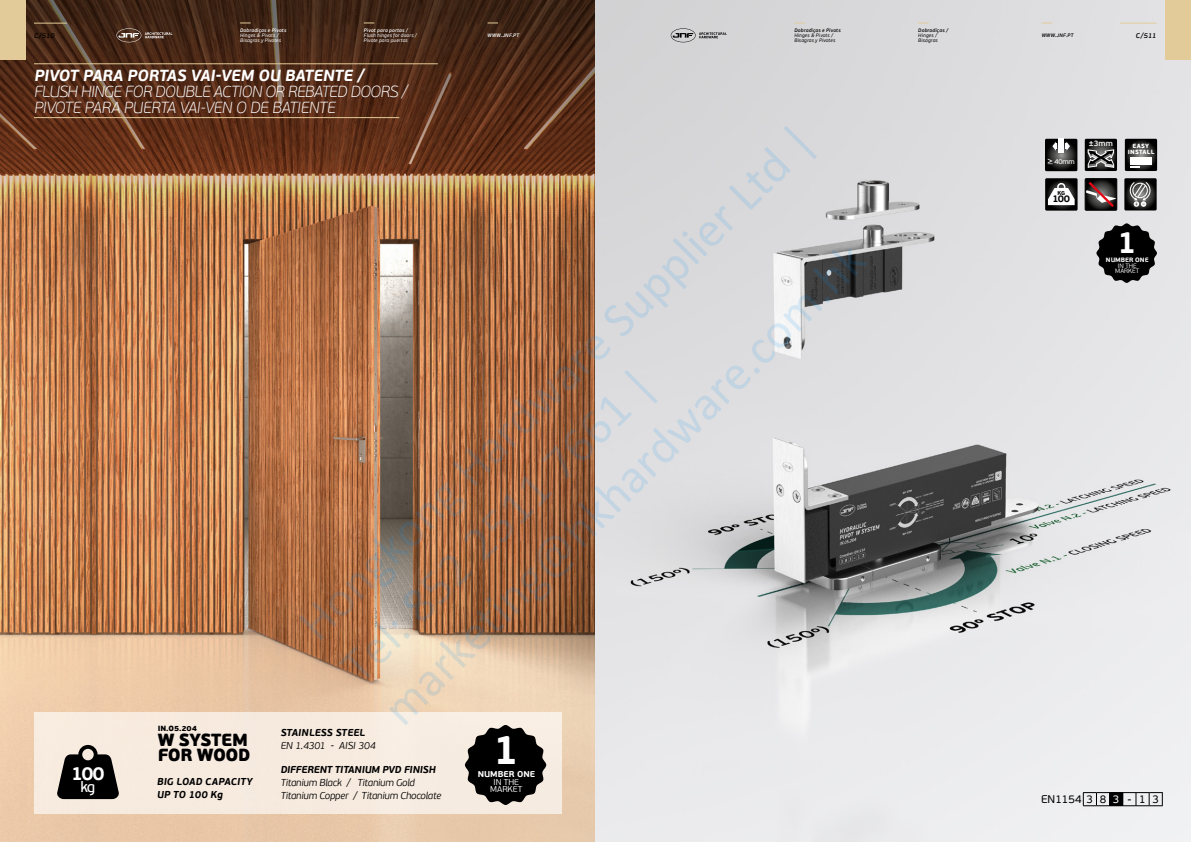
<style>
.page{position:relative;width:1191px;height:842px;background:#fff}
.page>*{position:absolute;margin:0;border:0;box-sizing:border-box;transform-origin:0 0}
.t1{font:50px/60px "Calibri";color:rgb(13 145 242/.13)}
.t2{font:700 40.6px "PF Beau Sans Pro";color:#fff}
.t3{font:700 30.2px "PF Beau Sans Pro";color:#fff}
.t4{font:700 18.7px "PF Beau Sans Pro";color:#fff}
.t5{font:900 17.5px/15px "PF Beau Sans Pro";letter-spacing:-.02em;color:#000}
.t6{font:italic 100 16px/16px "PF Beau Sans Pro";letter-spacing:-.025em;color:#fff}
.t7{font:italic 700 16px "PF Beau Sans Pro";letter-spacing:-.01em;color:#fff}
.t8{font:14.9px "PF Beau Sans Pro Bbook";color:#fff}
.t9{font:11.1px "PF Beau Sans Pro";color:#000}
.t10{font:italic 700 10px/13px "PF Beau Sans Pro";color:#000}
.t11{font:italic 300 10px/13px "PF Beau Sans Pro";letter-spacing:-.02em;color:#000}
.t12{font:italic 300 10px "PF Beau Sans Pro";letter-spacing:.005em;color:#000}
.t13{font:700 9.6px "PF Beau Sans Pro";color:#000}
.t14{font:300 8.5px/7.6px "PF Beau Sans Pro";color:#fff;text-align:center}
.t15{font:700 8.5px "PF Beau Sans Pro";color:#fff}
.t16{font:600 7.9px "PF Beau Sans Pro";color:#fff}
.t17{font:900 7.5px "PF Beau Sans Pro";letter-spacing:-.01em;color:#000}
.t18{font:italic 600 7px "PF Beau Sans Pro";color:#000}
.t19{font:7px "PF Beau Sans Pro Bbook";color:#fff}
.t20{font:300 6.3px/5.7px "PF Beau Sans Pro";color:#fff;text-align:center}
.t21{font:700 6.3px "PF Beau Sans Pro";color:#fff}
.t22{font:900 6px/6px "PF Beau Sans Pro";letter-spacing:.045em;color:#fff;text-align:center}
.t23{font:700 5.8px "PF Beau Sans Pro";color:#000}
.t24{font:italic 5px/5px "PF Beau Sans Pro";letter-spacing:.02em;color:#fff}
.t25{font:italic 5px/5px "PF Beau Sans Pro";letter-spacing:.02em;color:#000}
.t26{font:italic 600 5px "PF Beau Sans Pro";letter-spacing:.025em;color:#fff}
.t27{font:italic 600 5px "PF Beau Sans Pro";letter-spacing:.025em;color:#000}
.s1{font-size:8.8px}
.s2{color:#fff}
</style>
<div class="page">
<img style="left:0;top:0;width:1191px;height:842px">
<div style="left:0;top:0;width:25px;height:59px;background:#e2cb99"></div>
<hr style="left:34px;top:23px;width:33px;height:1px;background:#e2cb99">
<svg style="left:116px;top:28px;width:56px;height:14px"></svg>
<svg style="left:1083px;top:792px;width:79px;height:14px"></svg>
<hr style="left:34px;top:117px;width:365px;height:1px;background:#e2cb99">
<hr style="left:34px;top:64px;width:404px;height:1px;background:#e2cb99">
<div style="left:1165px;top:0;width:26px;height:59px;background:#e2cb99"></div>
<hr style="left:1120px;top:23px;width:36px;height:1px;background:#e2cb99">
<svg style="left:671px;top:28px;width:56px;height:14px"></svg>
<div style="left:34px;top:712px;width:527px;height:101px;background:#f7ebdf"></div>
<svg style="left:57px;top:745px;width:62px;height:54px"></svg>
<svg style="left:465px;top:725px;width:81px;height:80px"></svg>
<svg style="left:1124px;top:139px;width:33px;height:32px"></svg>
<div style="left:1130px;top:157px;width:21px;height:8px;background:#fff"></div>
<svg style="left:1084px;top:139px;width:33px;height:32px"></svg>
<svg style="left:1124px;top:178px;width:32px;height:32px"></svg>
<div style="left:1084px;top:178px;width:33px;height:33px;border:1px solid #000"></div>
<svg style="left:1085px;top:179px;width:31px;height:31px"></svg>
<svg style="left:1045px;top:139px;width:32px;height:32px"></svg>
<svg style="left:1096px;top:223px;width:61px;height:60px;background:#414141"></svg>
<svg style="left:1045px;top:178px;width:32px;height:33px"></svg>
<p class="t26" style="left:364px;top:27px;width:46px">Pivot para portas /</p>
<p class="t24" style="left:364px;top:33px;width:55px">Flush hinges for doors /<br>Pivote para puertas</p>
<p class="t26" style="left:487px;top:32px;width:33px">WWW.JNF.PT</p>
<p class="t27" style="left:918px;top:27px;width:31px">Dobradiças /</p>
<p class="t25" style="left:918px;top:33px;width:21px">Hinges /<br>Bisagras</p>
<p class="t26" style="left:240px;top:27px;width:48px">Dobradiças e Pivots</p>
<p class="t24" style="left:240px;top:33px;width:42px">Hinges &amp; Pivots /<br>Bisagras y Pivotes</p>
<p class="t27" style="left:794px;top:27px;width:48px">Dobradiças e Pivots</p>
<p class="t25" style="left:794px;top:33px;width:42px">Hinges &amp; Pivots /<br>Bisagras y Pivotes</p>
<p class="t27" style="left:1041px;top:32px;width:33px">WWW.JNF.PT</p>
<p class="t18" style="left:34px;top:32px;width:22px">C/510</p>
<p class="t18" style="left:1136px;top:31px;width:22px">C/511</p>
<p class="t7" style="left:34px;top:65px;width:331px">PIVOT PARA PORTAS VAI-VEM OU BATENTE /</p>
<p class="t6" style="left:34px;top:83px;width:375px">FLUSH HINGE FOR DOUBLE ACTION OR REBATED DOORS /<br>PIVOTE PARA PUERTA VAI-VEN O DE BATIENTE</p>
<p class="t4" style="left:71px;top:762px;width:35px">100</p>
<p class="t8" style="left:81px;top:778px;width:16px">kg</p>
<p class="t17" style="left:158px;top:723px;width:41px">IN.O5.204</p>
<p class="t5" style="left:158px;top:732px;width:94px">W SYSTEM<br>FOR WOOD</p>
<p class="t10" style="left:157px;top:775px;width:97px">BIG LOAD CAPACITY<br>UP TO 100 Kg</p>
<h1 class="t1" style="left:284px;top:609px;width:708px;rotate:-45deg">Hongkong Hardware Supplier Ltd |<br>Tel: 852 2511 7661 | marketing@hkhardware.com.hk</h1>
<p class="t10" style="left:281px;top:727px;width:86px">STAINLESS STEEL</p>
<p class="t12" style="left:281px;top:740px;width:96px">EN 1.4301 - AISI 304</p>
<p class="t10" style="left:281px;top:763px;width:156px">DIFFERENT TITANIUM PVD FINISH</p>
<p class="t11" style="left:281px;top:776px;width:162px">Titanium Black / Titanium Gold<br>Titanium Copper / Titanium Chocolate</p>
<h2 class="t2" style="left:493px;top:725px;width:28px">1</h2>
<p class="t15" style="left:478px;top:769px;width:59px">NUMBER ONE</p>
<p class="t14" style="left:490px;top:778px;width:34px">IN THE<br>MARKET</p>
<p class="t19" style="left:1047px;top:158px;width:29px"><span class="s1">&gt; _</span> 40mm</p>
<p class="t23" style="left:1057px;top:189px;width:9px">KG</p>
<p class="t13" style="left:1052px;top:193px;width:19px">100</p>
<p class="t16" style="left:1088px;top:138px;width:26px">±3mm</p>
<p class="t22" style="left:1127px;top:143px;width:28px">EASY<br>INSTALL</p>
<h3 class="t3" style="left:1117px;top:223px;width:22px">1</h3>
<p class="t21" style="left:1106px;top:256px;width:44px">NUMBER ONE</p>
<p class="t20" style="left:1115px;top:263px;width:25px">IN THE<br>MARKET</p>
<p class="t9" style="left:1041px;top:793px;width:119px">EN11543 8 <span class="s2">3</span> - 1 3</p>
</div>
